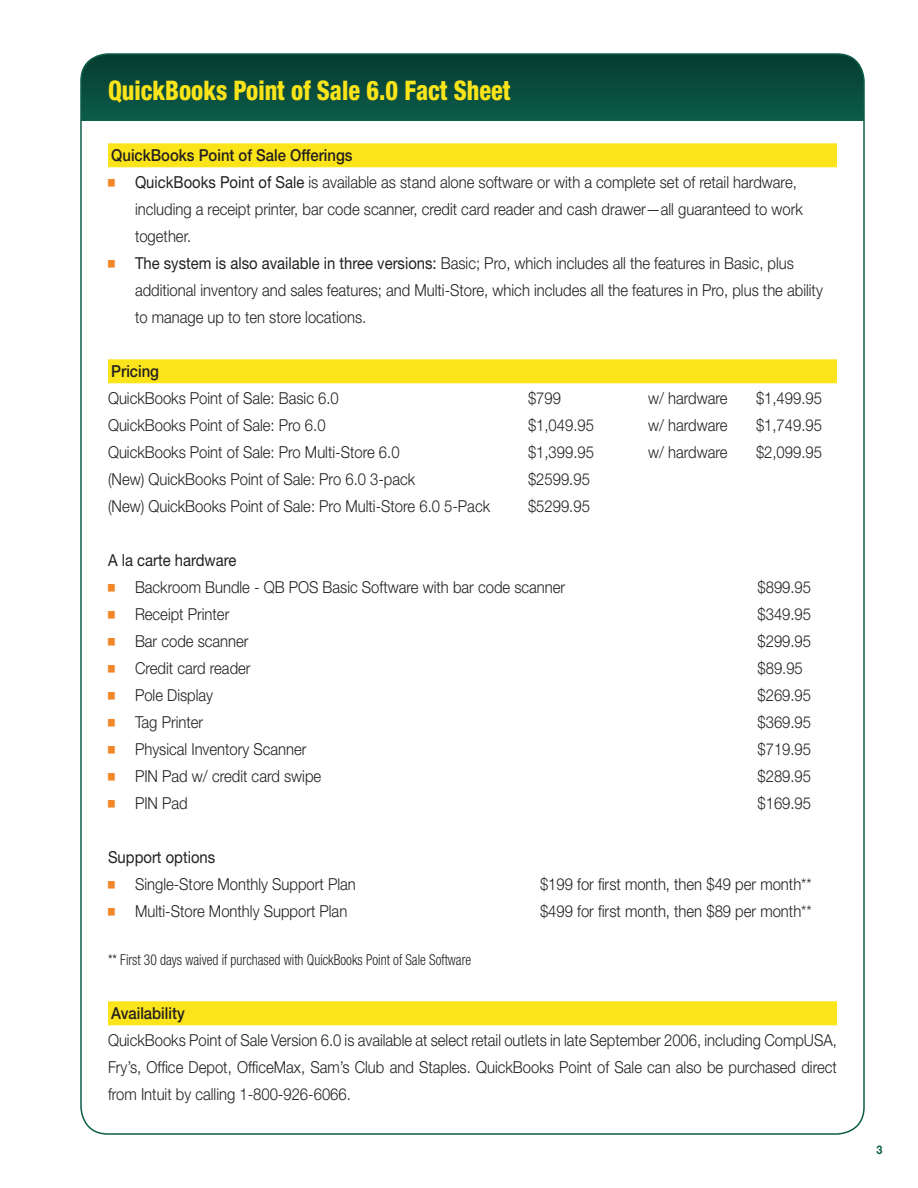
<style>
.page{position:relative;width:918px;height:1188px;background:#fff}
.page>*{position:absolute;margin:0;border:0;box-sizing:border-box;transform-origin:0 0}
.page_header_-_yellow{font:800 condensed 27px "Helvetica Neue";color:#fbe419;scale:.9 1}
.body_bullet{font:300 16.5px/27px "Helvetica Neue";color:#231f20;scale:.9 1}
.body{font:300 16.5px/27px "Helvetica Neue";color:#231f20;text-align:justify;scale:.9 1}
.body_medium_bar{font:500 16.5px "Helvetica Neue";color:#231f20;scale:.9 1}
.body_bullet-2{font:16.5px "Helvetica Neue";color:#231f20;scale:.9 1}
.sidebar{font:300 condensed 15px "Helvetica Neue";color:#231f20;scale:.9 1}
.s1{font-weight:400}
</style>
<div class="page">
<svg style="left:81px;top:54px;width:781px;height:67px;background:#094d3d"></svg>
<div style="left:108px;top:143px;width:729px;height:24px;background:#fbe419"></div>
<div style="left:108px;top:359px;width:729px;height:24px;background:#fbe419"></div>
<div style="left:108px;top:1001px;width:729px;height:24px;background:#fbe419"></div>
<p class="page_header_-_yellow" style="left:108px;top:74px;width:449px">QuickBooks Point of Sale 6.0 Fact Sheet</p>
<p class="body_medium_bar" style="left:111px;top:146px;width:270px">QuickBooks Point of Sale Offerings</p>
<p class="body_bullet" style="left:135px;top:169px;width:744px"><span class="s1">QuickBooks Point of Sale</span> is available as stand alone software or with a complete set of retail hardware, including a receipt printer, bar code scanner, credit card reader and cash drawer—all guaranteed to work together.</p>
<p class="body_bullet" style="left:135px;top:250px;width:766px"><span class="s1">The system is also available in three versions:</span> Basic; Pro, which includes all the features in Basic, plus additional inventory and sales features; and Multi-Store, which includes all the features in Pro, plus the ability to manage up to ten store locations.</p>
<p class="body_medium_bar" style="left:111px;top:362px;width:55px">Pricing</p>
<p class="body_bullet" style="left:108px;top:385px;width:258px">QuickBooks Point of Sale: Basic 6.0</p>
<p class="body_bullet" style="left:528px;top:385px;width:38px">$799</p>
<p class="body_bullet" style="left:648px;top:385px;width:90px">w/ hardware</p>
<p class="body_bullet" style="left:756px;top:385px;width:75px">$1,499.95</p>
<p class="body_bullet" style="left:108px;top:412px;width:243px">QuickBooks Point of Sale: Pro 6.0</p>
<p class="body_bullet" style="left:528px;top:412px;width:75px">$1,049.95</p>
<p class="body_bullet" style="left:648px;top:412px;width:90px">w/ hardware</p>
<p class="body_bullet" style="left:756px;top:412px;width:75px">$1,749.95</p>
<p class="body_bullet" style="left:108px;top:439px;width:326px">QuickBooks Point of Sale: Pro Multi-Store 6.0</p>
<p class="body_bullet" style="left:528px;top:439px;width:75px">$1,399.95</p>
<p class="body_bullet" style="left:648px;top:439px;width:90px">w/ hardware</p>
<p class="body_bullet" style="left:756px;top:439px;width:75px">$2,099.95</p>
<p class="body_bullet" style="left:108px;top:466px;width:343px">(New) QuickBooks Point of Sale: Pro 6.0 3-pack</p>
<p class="body_bullet" style="left:528px;top:466px;width:70px">$2599.95</p>
<p class="body_bullet" style="left:108px;top:493px;width:426px">(New) QuickBooks Point of Sale: Pro Multi-Store 6.0 5-Pack</p>
<p class="body_bullet" style="left:528px;top:493px;width:70px">$5299.95</p>
<p class="body_bullet-2" style="left:108px;top:551px;width:144px">A la carte hardware</p>
<p class="body_bullet" style="left:135px;top:574px;width:480px">Backroom Bundle - QB POS Basic Software with bar code scanner</p>
<p class="body_bullet" style="left:758px;top:574px;width:61px">$899.95</p>
<p class="body_bullet" style="left:135px;top:601px;width:106px">Receipt Printer</p>
<p class="body_bullet" style="left:758px;top:601px;width:61px">$349.95</p>
<p class="body_bullet" style="left:135px;top:628px;width:128px">Bar code scanner</p>
<p class="body_bullet" style="left:758px;top:628px;width:61px">$299.95</p>
<p class="body_bullet" style="left:135px;top:655px;width:130px">Credit card reader</p>
<p class="body_bullet" style="left:758px;top:655px;width:52px">$89.95</p>
<p class="body_bullet" style="left:135px;top:682px;width:88px">Pole Display</p>
<p class="body_bullet" style="left:758px;top:682px;width:61px">$269.95</p>
<p class="body_bullet" style="left:135px;top:709px;width:77px">Tag Printer</p>
<p class="body_bullet" style="left:758px;top:709px;width:61px">$369.95</p>
<p class="body_bullet" style="left:135px;top:736px;width:192px">Physical Inventory Scanner</p>
<p class="body_bullet" style="left:758px;top:736px;width:61px">$719.95</p>
<p class="body_bullet" style="left:135px;top:763px;width:208px">PIN Pad w/ credit card swipe</p>
<p class="body_bullet" style="left:758px;top:763px;width:61px">$289.95</p>
<p class="body_bullet" style="left:135px;top:790px;width:60px">PIN Pad</p>
<p class="body_bullet" style="left:758px;top:790px;width:61px">$169.95</p>
<p class="body_bullet-2" style="left:108px;top:848px;width:121px">Support options</p>
<p class="body_bullet" style="left:135px;top:871px;width:247px">Single-Store Monthly Support Plan</p>
<p class="body_bullet" style="left:540px;top:871px;width:303px">$199 for first month, then $49 per month**</p>
<p class="body_bullet" style="left:135px;top:898px;width:237px">Multi-Store Monthly Support Plan</p>
<p class="body_bullet" style="left:540px;top:898px;width:303px">$499 for first month, then $89 per month**</p>
<p class="sidebar" style="left:108px;top:951px;width:405px">** First 30 days waived if purchased with QuickBooks Point of Sale Software</p>
<p class="body_medium_bar" style="left:111px;top:1004px;width:83px">Availability</p>
<p class="body" style="left:108px;top:1027px;width:811px">QuickBooks Point of Sale Version 6.0 is available at select retail outlets in late September 2006, including CompUSA, Fry’s, Office Depot, OfficeMax, Sam’s Club and Staples. QuickBooks Point of Sale can also be purchased direct from Intuit by calling 1-800-926-6066.</p>
</div>
